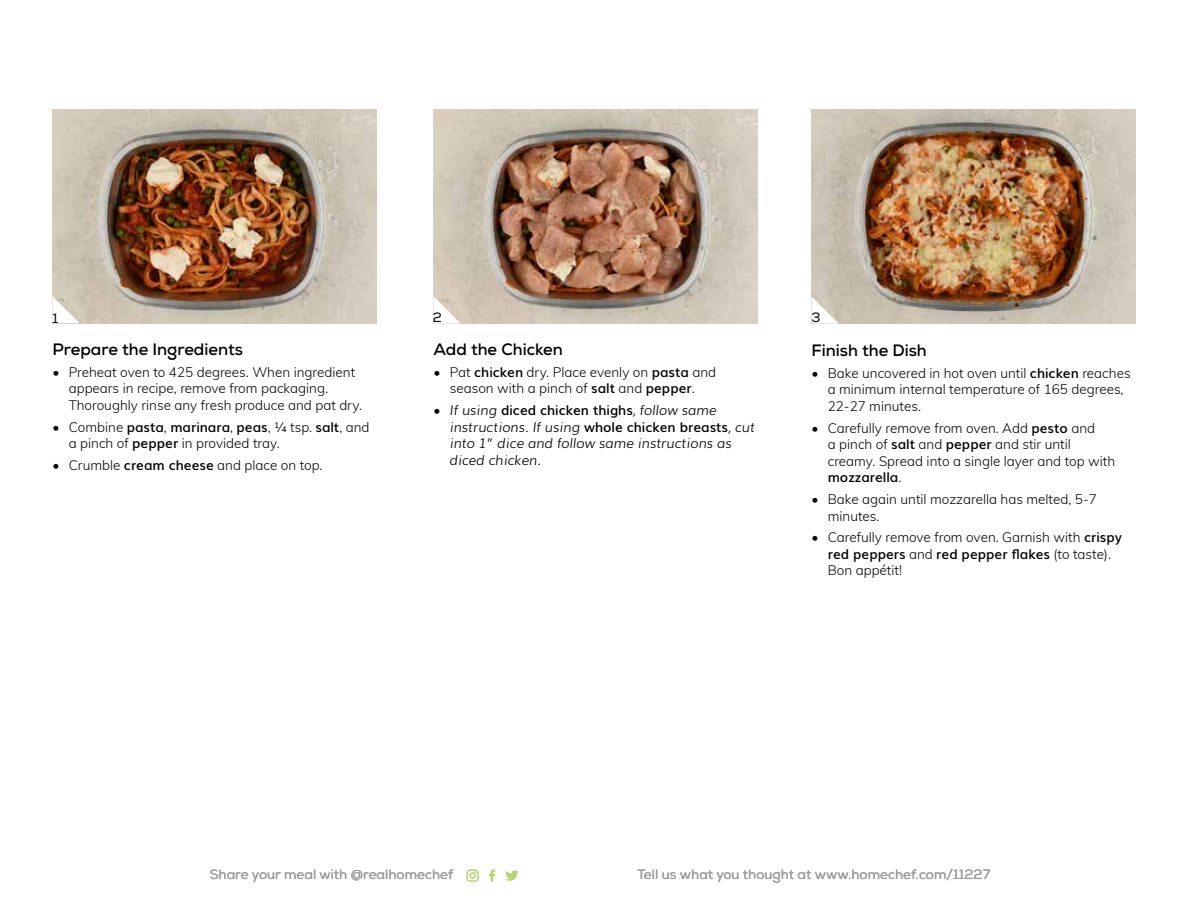
<style>
.page{position:relative;width:1188px;height:918px;background:#fff}
.page>*{position:absolute;margin:0;border:0;box-sizing:border-box;transform-origin:0 0}
.t1{font:700 16.5px "Nexa";color:#000}
.t2{font:300 13.5px/16.5px "Muli";color:#000}
.t3{font:italic 300 13.5px/16.5px "Muli";color:#000}
.t4{font:13.5px "Nexa";color:#9a9a9a}
.t5{font:13.5px "Nexa";color:#000}
.s1{font-weight:600}
.s2{font-style:normal}
.s3{font-weight:600;font-style:normal}
</style>
<div class="page">
<svg style="left:489px;top:870px;width:6px;height:12px"></svg>
<svg style="left:466px;top:870px;width:13px;height:12px"></svg>
<svg style="left:506px;top:871px;width:12px;height:10px"></svg>
<img style="left:812px;top:110px;width:324px;height:213px">
<img style="left:52px;top:110px;width:324px;height:213px">
<img style="left:434px;top:110px;width:324px;height:213px">
<svg style="left:52px;top:296px;width:27px;height:27px"></svg>
<svg style="left:434px;top:297px;width:27px;height:27px"></svg>
<svg style="left:812px;top:297px;width:27px;height:27px"></svg>
<p class="t5" style="left:52px;top:310px;width:7px">1</p>
<p class="t5" style="left:433px;top:309px;width:11px">2</p>
<p class="t5" style="left:812px;top:309px;width:11px">3</p>
<p class="t1" style="left:53px;top:339px;width:192px">Prepare the Ingredients</p>
<p class="t2" style="left:69px;top:363px;width:295px;text-indent:-16px">• Preheat oven to 425 degrees. When ingredient appears in recipe, remove from packaging.<br>Thoroughly rinse any fresh produce and pat dry.</p>
<p class="t2" style="left:69px;top:418px;width:302px;text-indent:-16px">• Combine <span class="s1">pasta</span>, <span class="s1">marinara</span>, <span class="s1">peas</span>, ¼ tsp. <span class="s1">salt</span>, and a pinch of <span class="s1">pepper</span> in provided tray.</p>
<p class="t2" style="left:53px;top:456px;width:272px">• Crumble <span class="s1">cream cheese</span> and place on top.</p>
<p class="t1" style="left:434px;top:339px;width:131px">Add the Chicken</p>
<p class="t2" style="left:434px;top:363px;width:284px;text-align:center">• Pat <span class="s1">chicken</span> dry. Place evenly on <span class="s1">pasta</span> and season with a pinch of <span class="s1">salt</span> and <span class="s1">pepper</span>.</p>
<p class="t3" style="left:450px;top:401px;width:307px;text-indent:-16px"><span class="s2">•</span> If using <span class="s3">diced chicken thighs</span>, follow same instructions. If using <span class="s3">whole chicken breasts</span>, cut into 1” dice and follow same instructions as diced chicken.</p>
<p class="t1" style="left:812px;top:340px;width:117px">Finish the Dish</p>
<p class="t2" style="left:828px;top:364px;width:304px;text-indent:-16px">• Bake uncovered in hot oven until <span class="s1">chicken</span> reaches a minimum internal temperature of 165 degrees,<br>22-27 minutes.</p>
<p class="t2" style="left:828px;top:419px;width:289px;text-indent:-16px">• Carefully remove from oven. Add <span class="s1">pesto</span> and<br>a pinch of <span class="s1">salt</span> and <span class="s1">pepper</span> and stir until creamy. Spread into a single layer and top with <span class="s1">mozzarella</span>.</p>
<p class="t2" style="left:828px;top:490px;width:271px;text-indent:-16px">• Bake again until mozzarella has melted, 5-7 minutes.</p>
<p class="t2" style="left:828px;top:529px;width:296px;text-indent:-16px">• Carefully remove from oven. Garnish with <span class="s1">crispy red peppers</span> and <span class="s1">red pepper flakes</span> (to taste).<br>Bon appétit!</p>
<p class="t4" style="left:210px;top:867px;width:245px">Share your meal with @realhomechef</p>
<p class="t4" style="left:638px;top:867px;width:354px">Tell us what you thought at www.homechef.com/11227</p>
</div>
